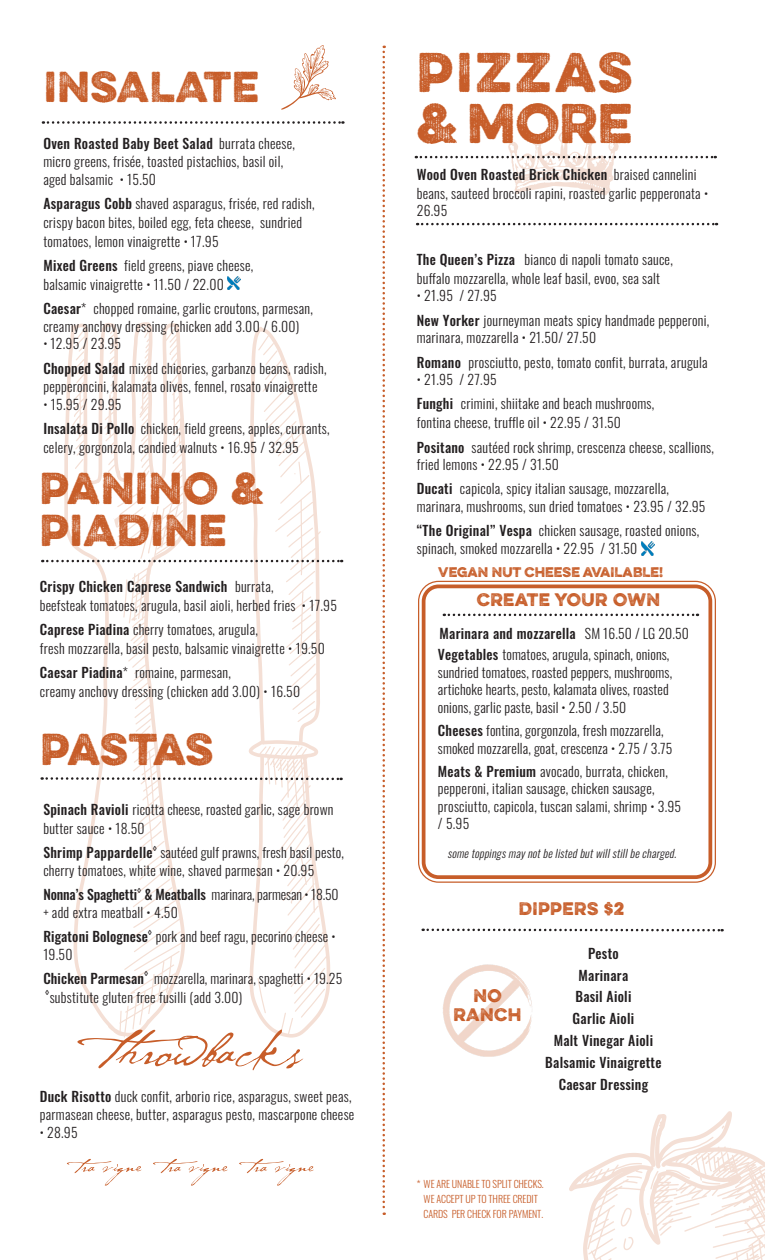
<style>
.page{position:relative;width:765px;height:1260px;background:#fff}
.page>*{position:absolute;margin:0;border:0;box-sizing:border-box;transform-origin:0 0}
.food_description{font:50px "Eveleth";letter-spacing:.045em;color:#c75d29}
.food_description-2{font:40px/41.2px "Eveleth";letter-spacing:.02em;color:#c75d29}
.food_description-3{font:38.75px "Eveleth";letter-spacing:.02em;color:#c75d29}
.food_description-4{font:16.25px "Eveleth";letter-spacing:.025em;color:#c75d29}
.food_description-5{font:300 13.75px/17.5px "Oswald";letter-spacing:.02em;color:#231f20}
.food_description-6{font:500 13.75px "Oswald";letter-spacing:.02em;color:#231f20}
.food_description-7{font:300 13.75px/17.5px "Oswald";letter-spacing:-.01em;color:#231f20}
.food_description-8{font:500 13.75px "Oswald";letter-spacing:-.01em;color:#231f20}
.food_description-9{font:12.5px "Eveleth";color:#c75d29}
.food_description-10{font:italic 300 11.25px "Oswald";color:#231f20}
.food_description-11{font:300 10px/15px "Oswald";letter-spacing:-.01em;color:#c75d29}
.food_description-12{font:600 8.75px "Oswald";color:#231f20}
.s1{font-weight:500}
.s2{font-weight:300}
</style>
<div class="page">
<div style="left:418px;top:581px;width:298px;height:302px;border:1px solid #c75d29;border-radius:20px"></div>
<div style="left:422px;top:585px;width:290px;height:294px;border:4px solid #c75d29;border-radius:15px"></div>
<svg style="left:64px;top:322px;width:122px;height:707px"></svg>
<svg style="left:124px;top:879px;width:58px;height:91px"></svg>
<svg style="left:249px;top:327px;width:81px;height:707px"></svg>
<svg style="left:569px;top:1111px;width:196px;height:149px"></svg>
<img style="left:443px;top:964px;width:89px;height:93px">
<svg style="left:42px;top:459px;width:300px;height:103px"></svg>
<svg style="left:43px;top:121px;width:300px;height:3px"></svg>
<img style="left:227px;top:276px;width:13px;height:14px">
<svg style="left:281px;top:45px;width:55px;height:65px"></svg>
<svg style="left:382px;top:46px;width:3px;height:1169px"></svg>
<svg style="left:417px;top:223px;width:300px;height:2px"></svg>
<svg style="left:444px;top:614px;width:254px;height:2px"></svg>
<svg style="left:42px;top:776px;width:300px;height:5px"></svg>
<svg style="left:423px;top:928px;width:300px;height:4px"></svg>
<img style="left:642px;top:542px;width:13px;height:14px">
<svg style="left:77px;top:1029px;width:226px;height:41px"></svg>
<svg style="left:67px;top:1159px;width:247px;height:27px"></svg>
<svg style="left:416px;top:132px;width:300px;height:63px"></svg>
<p class="food_description-3" style="left:44px;top:57px;width:217px">INSALATE</p>
<p class="food_description-5" style="left:43px;top:132px;width:253px;line-height:18.8px"><span class="s1">Oven Roasted Baby Beet Salad</span> burrata cheese, micro greens, frisée, toasted pistachios, basil oil,</p>
<p class="food_description-5" style="left:43px;top:169px;width:114px">aged balsamic • 15.50</p>
<p class="food_description-5" style="left:43px;top:193px;width:273px;line-height:18.8px"><span class="s1">Asparagus Cobb</span> shaved asparagus, frisée, red radish, crispy bacon bites, boiled egg, feta cheese, sundried tomatoes, lemon vinaigrette • 17.95</p>
<p class="food_description-5" style="left:43px;top:255px;width:211px;line-height:18.8px"><span class="s1">Mixed Greens</span> field greens, piave cheese, balsamic vinaigrette • 11.50 / 22.00</p>
<p class="food_description-5" style="left:43px;top:298px;width:271px"><span class="s1">Caesar</span>* chopped romaine, garlic croutons, parmesan, creamy anchovy dressing (chicken add 3.00 / 6.00)</p>
<p class="food_description-5" style="left:43px;top:333px;width:79px">• 12.95 / 23.95</p>
<p class="food_description-5" style="left:43px;top:357px;width:285px;line-height:18.8px"><span class="s1">Chopped Salad</span> mixed chicories, garbanzo beans, radish, pepperoncini, kalamata olives, fennel, rosato vinaigrette</p>
<p class="food_description-5" style="left:43px;top:394px;width:80px">• 15.95 / 29.95</p>
<p class="food_description-5" style="left:43px;top:418px;width:288px;line-height:18.8px"><span class="s1">Insalata Di Pollo</span> chicken, field greens, apples, currants, celery, gorgonzola, candied walnuts • 16.95 / 32.95</p>
<p class="food_description-2" style="left:40px;top:467px;width:225px">PANINO &amp;<br>PIADINE</p>
<p class="food_description-5" style="left:40px;top:576px;width:299px;line-height:18.8px"><span class="s1">Crispy Chicken Caprese Sandwich</span> burrata,<br>beefsteak tomatoes, arugula, basil aioli, herbed fries • 17.95</p>
<p class="food_description-5" style="left:40px;top:619px;width:287px;line-height:18.8px"><span class="s1">Caprese Piadina</span> cherry tomatoes, arugula,<br>fresh mozzarella, basil pesto, balsamic vinaigrette • 19.50</p>
<p class="food_description-5" style="left:40px;top:662px;width:262px;line-height:18.8px"><span class="s1">Caesar Piadina</span>* romaine, parmesan,<br>creamy anchovy dressing (chicken add 3.00) • 16.50</p>
<p class="food_description-2" style="left:40px;top:727px;width:175px">PASTAS</p>
<p class="food_description-5" style="left:43px;top:799px;width:292px;line-height:18.8px"><span class="s1">Spinach Ravioli</span> ricotta cheese, roasted garlic, sage brown butter sauce • 18.50</p>
<p class="food_description-6" style="left:43px;top:845px;width:111px">Shrimp Pappardelle</p>
<p class="food_description-12" style="left:153px;top:843px;width:6px">◊</p>
<p class="food_description-5" style="left:43px;top:842px;width:302px;text-indent:117px">sautéed gulf prawns, fresh basil pesto, cherry tomatoes, white wine, shaved parmesan • 20.95</p>
<p class="food_description-8" style="left:43px;top:887px;width:95px">Nonna’s Spaghetti</p>
<p class="food_description-12" style="left:137px;top:885px;width:6px">◊</p>
<p class="food_description-7" style="left:43px;top:884px;width:297px;text-indent:101px"><span class="s1">&amp; Meatballs</span> marinara, parmesan • 18.50 + add extra meatball • 4.50</p>
<p class="food_description-6" style="left:43px;top:929px;width:106px">Rigatoni Bolognese</p>
<p class="food_description-12" style="left:148px;top:926px;width:6px">◊</p>
<p class="food_description-5" style="left:156px;top:926px;width:181px">pork and beef ragu, pecorino cheese •</p>
<p class="food_description-5" style="left:43px;top:944px;width:31px">19.50</p>
<p class="food_description-6" style="left:43px;top:971px;width:102px">Chicken Parmesan</p>
<p class="food_description-12" style="left:144px;top:968px;width:6px">◊</p>
<p class="food_description-5" style="left:154px;top:968px;width:190px">mozzarella, marinara, spaghetti • 19.25</p>
<p class="food_description-12" style="left:45px;top:987px;width:6px">◊</p>
<p class="food_description-5" style="left:50px;top:987px;width:194px">substitute gluten free fusilli (add 3.00)</p>
<p class="food_description-5" style="left:40px;top:1086px;width:316px"><span class="s1">Duck Risotto</span> duck confit, arborio rice, asparagus, sweet peas, parmasean cheese, butter, asparagus pesto, mascarpone cheese</p>
<p class="food_description-5" style="left:40px;top:1122px;width:39px">• 28.95</p>
<p class="food_description" style="left:417px;top:34px;width:218px">PIZZAS</p>
<p class="food_description" style="left:417px;top:85px;width:218px">&amp; MORE</p>
<p class="food_description-5" style="left:417px;top:164px;width:293px;line-height:18.8px"><span class="s1">Wood Oven Roasted Brick Chicken</span> braised cannelini beans, sauteed broccoli rapini, roasted garlic pepperonata •</p>
<p class="food_description-5" style="left:417px;top:200px;width:32px">26.95</p>
<p class="food_description-5" style="left:417px;top:249px;width:258px;line-height:18.8px"><span class="s1">The Queen’s Pizza</span> bianco di napoli tomato sauce, buffalo mozzarella, whole leaf basil, evoo, sea salt</p>
<p class="food_description-5" style="left:417px;top:285px;width:82px">• 21.95 / 27.95</p>
<p class="food_description-5" style="left:417px;top:310px;width:294px"><span class="s1">New Yorker</span> journeyman meats spicy handmade pepperoni, marinara, mozzarella • 21.50/ 27.50</p>
<p class="food_description-5" style="left:417px;top:352px;width:292px"><span class="s1">Romano</span> prosciutto, pesto, tomato confit, burrata, arugula</p>
<p class="food_description-5" style="left:417px;top:369px;width:82px">• 21.95 / 27.95</p>
<p class="food_description-5" style="left:417px;top:393px;width:239px;line-height:18.8px"><span class="s1">Funghi</span> crimini, shiitake and beach mushrooms, fontina cheese, truffle oil • 22.95 / 31.50</p>
<p class="food_description-5" style="left:417px;top:437px;width:299px"><span class="s1">Positano</span> sautéed rock shrimp, crescenza cheese, scallions, fried lemons • 22.95 / 31.50</p>
<p class="food_description-5" style="left:417px;top:479px;width:290px"><span class="s1">Ducati</span> capicola, spicy italian sausage, mozzarella, marinara, mushrooms, sun dried tomatoes • 23.95 / 32.95</p>
<p class="food_description-5" style="left:417px;top:520px;width:284px"><span class="s1">“The Original” Vespa</span> chicken sausage, roasted onions, spinach, smoked mozzarella • 22.95 / 31.50</p>
<p class="food_description-9" style="left:438px;top:562px;width:227px">VEGAN NUT CHEESE AVAILABLE!</p>
<p class="food_description-4" style="left:477px;top:587px;width:185px">CREATE YOUR OWN</p>
<p class="food_description-6" style="left:440px;top:626px;width:251px">Marinara and mozzarella <span class="s2">SM 16.50 / LG 20.50</span></p>
<p class="food_description-5" style="left:438px;top:645px;width:236px"><span class="s1">Vegetables</span> tomatoes, arugula, spinach, onions, sundried tomatoes, roasted peppers, mushrooms, artichoke hearts, pesto, kalamata olives, roasted onions, garlic paste, basil • 2.50 / 3.50</p>
<p class="food_description-5" style="left:438px;top:720px;width:236px"><span class="s1">Cheeses</span> fontina, gorgonzola, fresh mozzarella, smoked mozzarella, goat, crescenza • 2.75 / 3.75</p>
<p class="food_description-5" style="left:438px;top:761px;width:245px"><span class="s1">Meats &amp; Premium</span> avocado, burrata, chicken, pepperoni, italian sausage, chicken sausage, prosciutto, capicola, tuscan salami, shrimp • 3.95 / 5.95</p>
<p class="food_description-10" style="left:447px;top:844px;width:234px">sometoppingsmaynotbelistedbutwillstillbecharged.</p>
<p class="food_description-4" style="left:519px;top:896px;width:107px">DIPPERS $2</p>
<p class="food_description-4" style="left:473px;top:983px;width:30px">NO</p>
<p class="food_description-4" style="left:454px;top:1002px;width:69px">RANCH</p>
<p class="food_description-6" style="left:588px;top:946px;width:32px">Pesto</p>
<p class="food_description-6" style="left:579px;top:968px;width:51px">Marinara</p>
<p class="food_description-6" style="left:575px;top:990px;width:58px">Basil Aioli</p>
<p class="food_description-6" style="left:573px;top:1012px;width:63px">Garlic Aioli</p>
<p class="food_description-6" style="left:554px;top:1033px;width:101px">Malt Vinegar Aioli</p>
<p class="food_description-6" style="left:545px;top:1055px;width:118px">Balsamic Vinaigrette</p>
<p class="food_description-6" style="left:559px;top:1077px;width:91px">Caesar Dressing</p>
<p class="food_description-11" style="left:424px;top:1175px;width:122px;text-indent:-7px">* WE ARE UNABLE TO SPLIT CHECKS.<br>WE ACCEPT UP TO THREE CREDIT<br>CARDS PER CHECK FOR PAYMENT.</p>
</div>
